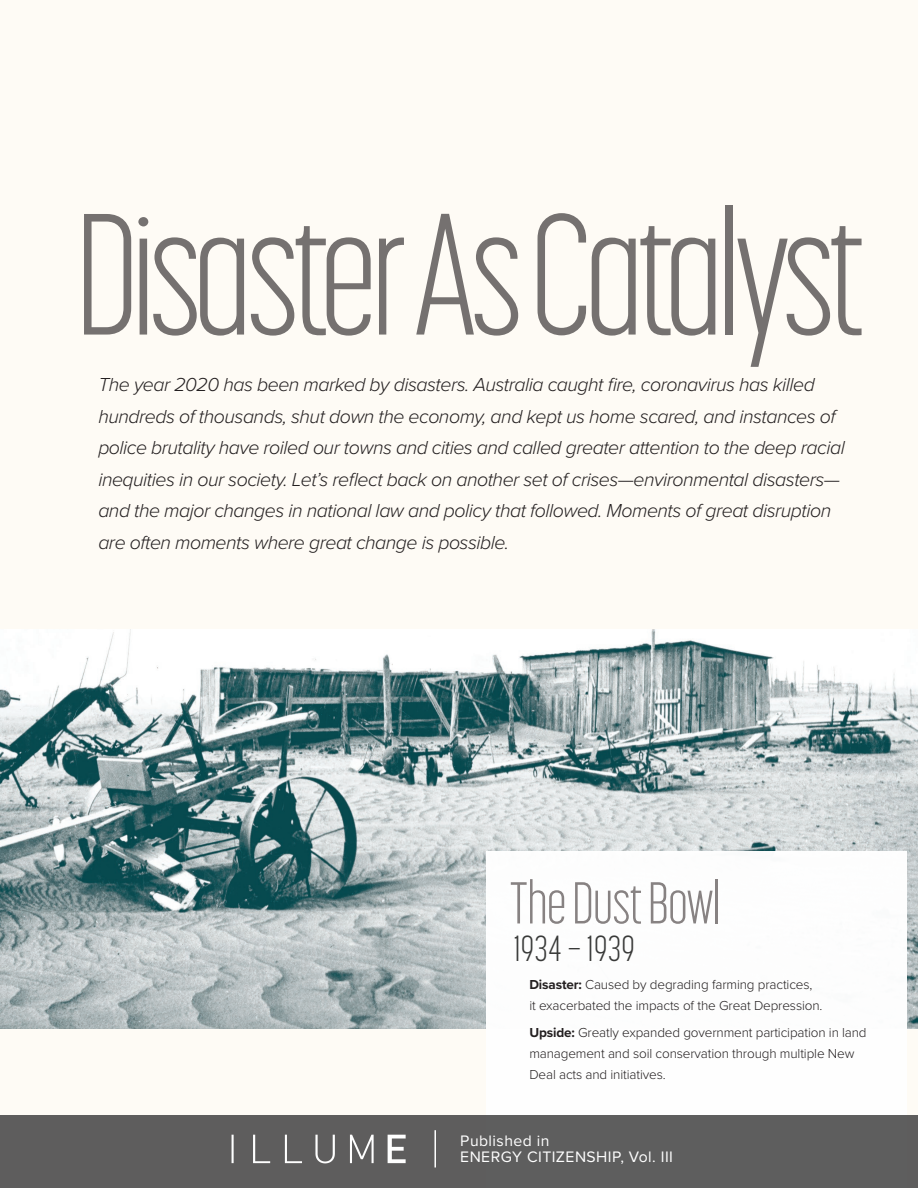
<style>
.page{position:relative;width:918px;height:1188px;background:#fefbf5}
.page>*{position:absolute;margin:0;border:0;box-sizing:border-box;transform-origin:0 0}
.t1{font:300 171px "Korolev Compressed";letter-spacing:-.05em;color:#757170}
.t2{font:300 58.5px "Korolev Compressed";letter-spacing:-.025em;color:#878282}
.t3{font:300 36px "Korolev Compressed";letter-spacing:.01em;color:#393a39}
.t4{font:italic 300 19.5px/31.5px "Proxima Nova";letter-spacing:-.025em;color:#231f20}
.t5{font:15.75px "Proxima Nova";letter-spacing:.03em;color:#fff}
.t6{font:300 13.5px/21px "Proxima Nova";letter-spacing:-.01em;color:#231f20}
.s1{font-weight:700}
</style>
<div class="page">
<img style="left:0;top:629px;width:918px;height:399px">
<svg style="left:474px;top:684px;width:410px;height:432px;background:#b3c0c1"></svg>
<div style="left:486px;top:851px;width:420px;height:337px;background:#fff"></div>
<div style="left:0;top:1116px;width:918px;height:72px;background:#5e5e5e"></div>
<img style="left:231px;top:1134px;width:175px;height:30px">
<hr style="left:434px;top:1130px;width:2px;height:38px;background:#fff">
<p class="t1" style="left:74px;top:181px;width:794px">Disaster As Catalyst</p>
<p class="t4" style="left:98px;top:368px;width:748px">The year 2 02 0 has been marked by disasters. Australia caught fire, coronavirus has killed hundreds of thousands, shut down the economy, and kept us home scared, and instances of police brutality have roiled our towns and cities and called greater attention to the deep racial inequities in our society. Let’s reflect back on another set of crises—environmental disasters— and the major changes in national law and policy that followed. Moments of great disruption are often moments where great change is possible.</p>
<p class="t2" style="left:509px;top:871px;width:214px">The Dust Bowl</p>
<p class="t3" style="left:514px;top:929px;width:123px">1934 – 1939</p>
<p class="t6" style="left:529px;top:973px;width:295px"><span class="s1">Disaster:</span> Caused by degrading farming practices,<br>it exacerbated the impacts of the Great Depression.</p>
<p class="t6" style="left:529px;top:1022px;width:339px"><span class="s1">Upside:</span> Greatly expanded government participation in land management and soil conservation through multiple New<br>Deal acts and initiatives.</p>
<p class="t5" style="left:460px;top:1129px;width:91px">Published in</p>
<p class="t5" style="left:460px;top:1145px;width:214px">ENERGY CITIZENSHIP, Vol. III</p>
</div>
